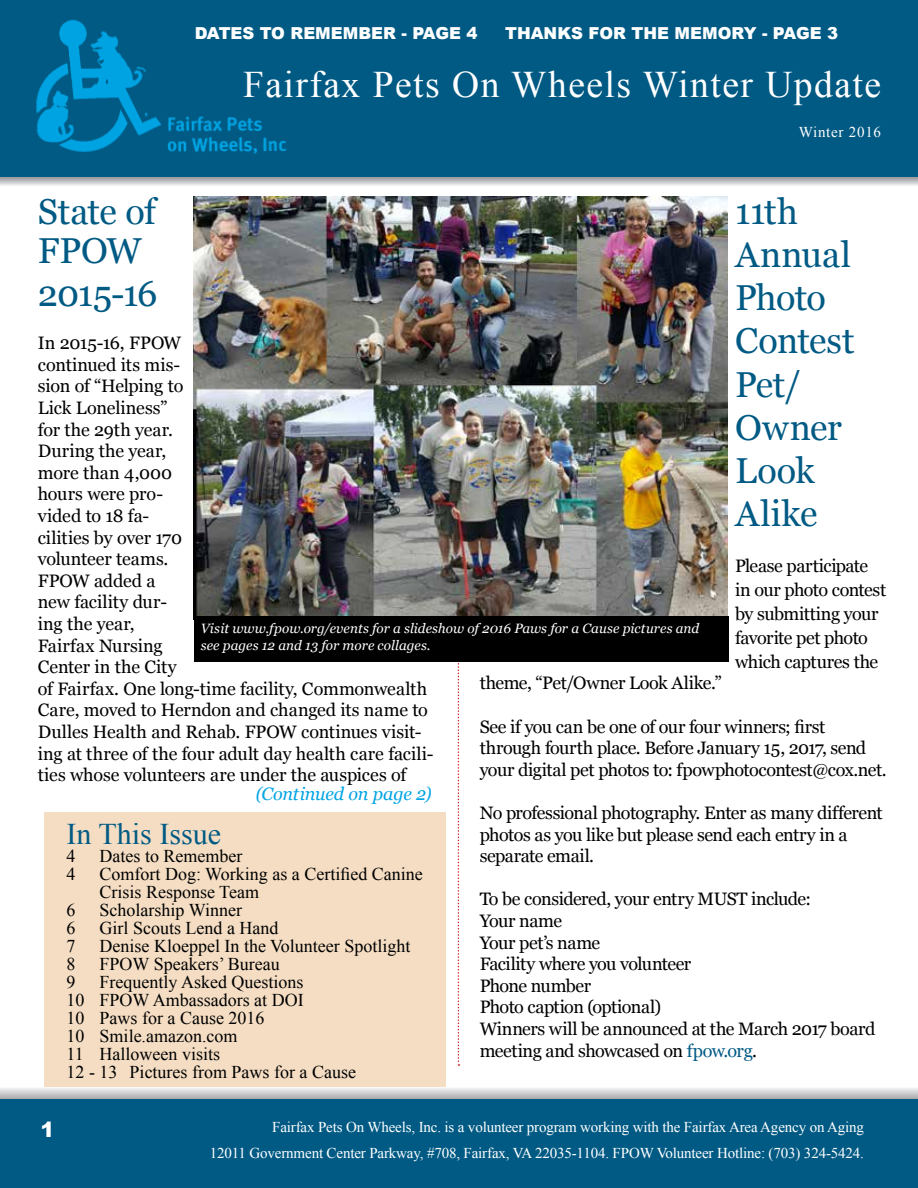
<style>
.page{position:relative;width:918px;height:1188px;background:#fff}
.page>*{position:absolute;margin:0;border:0;box-sizing:border-box;transform-origin:0 0}
.t1{font:37.5px "Times New Roman";letter-spacing:.04em;color:#fff}
.t2{font:36px/43.2px "Georgia";letter-spacing:-.015em;color:#005a84}
.t3{font:30px "Times New Roman";color:#005a84}
.t4{font:900 21px "Arial";color:#fff}
.t5{font:18px/21.6px "Georgia";letter-spacing:-.02em;color:#000}
.t6{font:18px/18px "Times New Roman";color:#000}
.t7{font:italic 18px "Georgia";letter-spacing:-.01em;color:#00a4e3}
.t8{font:900 16.5px "Arial";color:#fff}
.t9{font:15px/25.5px "Times New Roman";letter-spacing:-.01em;color:#fff;text-align:right}
.t10{font:15px "Times New Roman";letter-spacing:.05em;color:#fff}
.t11{font:italic 13.5px/16.2px "Georgia";letter-spacing:.005em;color:#fff}
.s1{color:#005a84}
</style>
<div class="page">
<svg style="left:0;top:1086px;width:918px;height:14px"></svg>
<div style="left:0;top:1100px;width:918px;height:88px;background:#005a84"></div>
<svg style="left:0;top:176px;width:918px;height:10px;background:#afb9bf"></svg>
<div style="left:0;top:0;width:918px;height:176px;background:#005a84"></div>
<img style="left:36px;top:19px;width:251px;height:135px">
<svg style="left:458px;top:663px;width:1px;height:403px"></svg>
<div style="left:44px;top:812px;width:402px;height:274px;background:#f4ddc3"></div>
<img style="left:193px;top:197px;width:535px;height:422px">
<div style="left:194px;top:617px;width:534px;height:45px;background:#000"></div>
<p class="t8" style="left:195px;top:21px;width:284px">DATES TO REMEMBER - PAGE 4</p>
<p class="t8" style="left:505px;top:21px;width:335px">THANKS FOR THE MEMORY - PAGE 3</p>
<h1 class="t1" style="left:243px;top:60px;width:640px">Fairfax Pets On Wheels Winter Update</h1>
<p class="t10" style="left:799px;top:122px;width:84px">Winter 2016</p>
<h2 class="t2" style="left:38px;top:193px;width:119px;line-height:39px">State of<br>FPOW</h2>
<h2 class="t2" style="left:38px;top:273px;width:121px">2015-16</h2>
<p class="t5" style="left:38px;top:333px;width:397px">In 2015-16, FPOW<br>continued its mis-<br>sion of “Helping to<br>Lick Loneliness”<br>for the 29th year.<br>During the year,<br>more than 4,000<br>hours were pro-<br>vided to 18 fa-<br>cilities by over 170<br>volunteer teams.<br>FPOW added a<br>new facility dur-<br>ing the year,<br>Fairfax Nursing<br>Center in the City<br>of Fairfax. One long-time facility, Commonwealth<br>Care, moved to Herndon and changed its name to<br>Dulles Health and Rehab. FPOW continues visit&shy;ing at three of the four adult day health care facili&shy;ties whose volunteers are under the auspices of</p>
<h2 class="t2" style="left:735px;top:191px;width:121px">11th<br>Annual<br>Photo<br>Contest<br>Pet/<br>Owner<br>Look<br>Alike</h2>
<p class="t5" style="left:735px;top:554px;width:153px;line-height:24px">Please participate in our photo contest by submitting your favorite pet photo which captures the</p>
<p class="t11" style="left:201px;top:621px;width:500px">Visit www.fpow.org/events for a slideshow of 2016 Paws for a Cause pictures and see pages 12 and 13 for more collages.</p>
<p class="t5" style="left:480px;top:673px;width:244px">theme, “Pet/Owner Look Alike.”</p>
<p class="t5" style="left:480px;top:716px;width:408px">See if you can be one of our four winners; first through fourth place. Before January 15, 2017, send your digital pet photos to: fpowphotocontest@cox.net.</p>
<p class="t5" style="left:480px;top:802px;width:405px">No professional photography. Enter as many different photos as you like but please send each entry in a separate email.</p>
<p class="t5" style="left:480px;top:889px;width:397px">To be considered, your entry MUST include:<br>Your name<br>Your pet’s name<br>Facility where you volunteer<br>Phone number<br>Photo caption (optional)<br>Winners will be announced at the March 2017 board meeting and showcased on <span class="s1">fpow.org</span>.</p>
<p class="t7" style="left:256px;top:782px;width:177px">(Continued on page 2)</p>
<h3 class="t3" style="left:67px;top:814px;width:156px">In This Issue</h3>
<p class="t6" style="left:67px;top:847px;width:10px">4</p>
<p class="t6" style="left:100px;top:847px;width:144px">Dates to Remember</p>
<p class="t6" style="left:67px;top:865px;width:10px">4</p>
<p class="t6" style="left:100px;top:865px;width:325px">Comfort Dog: Working as a Certified Canine<br>Crisis Response Team</p>
<p class="t6" style="left:67px;top:901px;width:10px">6</p>
<p class="t6" style="left:100px;top:901px;width:144px">Scholarship Winner</p>
<p class="t6" style="left:67px;top:919px;width:10px">6</p>
<p class="t6" style="left:100px;top:919px;width:180px">Girl Scouts Lend a Hand</p>
<p class="t6" style="left:67px;top:937px;width:10px">7</p>
<p class="t6" style="left:100px;top:937px;width:312px">Denise Kloeppel In the Volunteer Spotlight</p>
<p class="t6" style="left:67px;top:955px;width:10px">8</p>
<p class="t6" style="left:100px;top:955px;width:182px">FPOW Speakers’ Bureau</p>
<p class="t6" style="left:67px;top:973px;width:10px">9</p>
<p class="t6" style="left:67px;top:973px;width:291px;text-indent:33px">Frequently Asked Questions<br>10 FPOW Ambassadors at DOI<br>10 Paws for a Cause 2016<br>10 Smile.amazon.com<br>11 Halloween visits<br>12 - 13 Pictures from Paws for a Cause</p>
<p class="t4" style="left:40px;top:1114px;width:16px">1</p>
<p class="t9" style="left:210px;top:1114px;width:656px">Fairfax Pets On Wheels, Inc. is a volunteer program working with the Fairfax Area Agency on Aging<br>12011 Government Center Parkway, #708, Fairfax, VA 22035-1104. FPOW Volunteer Hotline: (703) 324-5424.</p>
</div>
